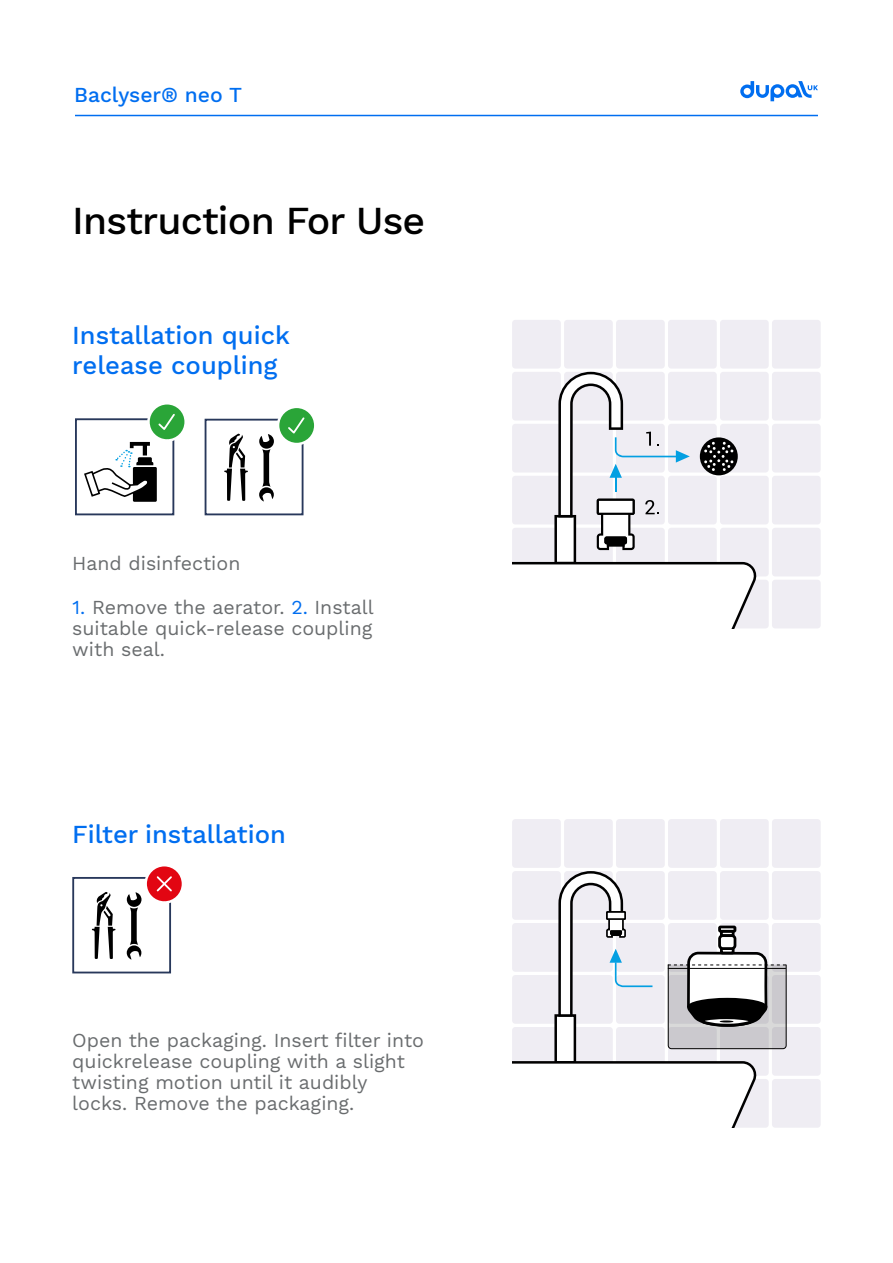
<style>
.page{position:relative;width:893px;height:1263px;background:#fff}
.page>*{position:absolute;margin:0;border:0;box-sizing:border-box;transform-origin:0 0}
.t1{font:500 39px "Work Sans";letter-spacing:-.02em;color:#000}
.t2{font:500 25.5px/30px "Work Sans";color:#006ef0}
.t3{font:500 21px "Work Sans";color:#006ef0}
.t4{font:19.5px/21px "Work Sans";color:#696c6e;text-align:justify}
.s1{color:#006ef0}
</style>
<div class="page">
<hr style="left:75px;top:115px;width:743px;height:1px;background:#006ef0">
<svg style="left:740px;top:81px;width:78px;height:20px"></svg>
<div style="left:512px;top:320px;width:49px;height:49px;background:#efedf3;border-radius:3px"></div>
<div style="left:564px;top:320px;width:49px;height:49px;background:#efedf3;border-radius:3px"></div>
<div style="left:616px;top:320px;width:49px;height:49px;background:#efedf3;border-radius:3px"></div>
<div style="left:668px;top:320px;width:49px;height:49px;background:#efedf3;border-radius:3px"></div>
<div style="left:720px;top:320px;width:49px;height:49px;background:#efedf3;border-radius:3px"></div>
<div style="left:720px;top:372px;width:49px;height:48px;background:#efedf3;border-radius:3px"></div>
<div style="left:720px;top:424px;width:49px;height:48px;background:#efedf3;border-radius:3px"></div>
<div style="left:720px;top:476px;width:49px;height:48px;background:#efedf3;border-radius:3px"></div>
<div style="left:720px;top:528px;width:49px;height:48px;background:#efedf3;border-radius:3px"></div>
<div style="left:720px;top:580px;width:49px;height:48px;background:#efedf3;border-radius:3px"></div>
<div style="left:772px;top:320px;width:49px;height:49px;background:#efedf3;border-radius:3px"></div>
<div style="left:772px;top:372px;width:49px;height:48px;background:#efedf3;border-radius:3px"></div>
<div style="left:772px;top:424px;width:49px;height:48px;background:#efedf3;border-radius:3px"></div>
<div style="left:772px;top:476px;width:49px;height:48px;background:#efedf3;border-radius:3px"></div>
<div style="left:772px;top:528px;width:49px;height:48px;background:#efedf3;border-radius:3px"></div>
<div style="left:772px;top:580px;width:49px;height:48px;background:#efedf3;border-radius:3px"></div>
<svg style="left:512px;top:372px;width:245px;height:256px"></svg>
<div style="left:512px;top:819px;width:49px;height:49px;background:#efedf3;border-radius:3px"></div>
<div style="left:512px;top:871px;width:49px;height:49px;background:#efedf3;border-radius:3px"></div>
<div style="left:512px;top:923px;width:49px;height:49px;background:#efedf3;border-radius:3px"></div>
<div style="left:512px;top:975px;width:49px;height:49px;background:#efedf3;border-radius:3px"></div>
<div style="left:512px;top:1027px;width:49px;height:49px;background:#efedf3;border-radius:3px"></div>
<div style="left:564px;top:819px;width:49px;height:49px;background:#efedf3;border-radius:3px"></div>
<div style="left:564px;top:975px;width:49px;height:49px;background:#efedf3;border-radius:3px"></div>
<div style="left:564px;top:1027px;width:49px;height:49px;background:#efedf3;border-radius:3px"></div>
<div style="left:616px;top:819px;width:49px;height:49px;background:#efedf3;border-radius:3px"></div>
<div style="left:616px;top:871px;width:49px;height:49px;background:#efedf3;border-radius:3px"></div>
<div style="left:616px;top:923px;width:49px;height:49px;background:#efedf3;border-radius:3px"></div>
<div style="left:616px;top:975px;width:49px;height:49px;background:#efedf3;border-radius:3px"></div>
<div style="left:616px;top:1027px;width:49px;height:49px;background:#efedf3;border-radius:3px"></div>
<div style="left:668px;top:1027px;width:49px;height:49px;background:#efedf3;border-radius:3px"></div>
<div style="left:720px;top:1027px;width:49px;height:49px;background:#efedf3;border-radius:3px"></div>
<div style="left:720px;top:1079px;width:49px;height:49px;background:#efedf3;border-radius:3px"></div>
<div style="left:772px;top:819px;width:49px;height:49px;background:#efedf3;border-radius:3px"></div>
<div style="left:772px;top:871px;width:49px;height:49px;background:#efedf3;border-radius:3px"></div>
<div style="left:772px;top:923px;width:49px;height:49px;background:#efedf3;border-radius:3px"></div>
<div style="left:772px;top:975px;width:49px;height:49px;background:#efedf3;border-radius:3px"></div>
<div style="left:772px;top:1027px;width:49px;height:49px;background:#efedf3;border-radius:3px"></div>
<div style="left:772px;top:1079px;width:49px;height:49px;background:#efedf3;border-radius:3px"></div>
<div style="left:556px;top:1015px;width:19px;height:47px;background:#fff"></div>
<div style="left:554px;top:1014px;width:22px;height:49px;border:3px solid #000"></div>
<svg style="left:557px;top:871px;width:96px;height:147px"></svg>
<svg style="left:667px;top:819px;width:120px;height:230px"></svg>
<svg style="left:512px;top:1061px;width:245px;height:67px"></svg>
<div style="left:75px;top:418px;width:99px;height:97px;border:2px solid #28385b"></div>
<svg style="left:84px;top:442px;width:73px;height:60px"></svg>
<svg style="left:147px;top:402px;width:40px;height:40px"></svg>
<svg style="left:157px;top:412px;width:20px;height:20px"></svg>
<div style="left:205px;top:419px;width:98px;height:96px;border:2px solid #28385b"></div>
<svg style="left:259px;top:434px;width:15px;height:67px"></svg>
<svg style="left:224px;top:433px;width:24px;height:68px"></svg>
<svg style="left:277px;top:406px;width:39px;height:39px"></svg>
<svg style="left:286px;top:416px;width:20px;height:19px"></svg>
<div style="left:72px;top:877px;width:99px;height:96px;border:2px solid #28385b"></div>
<svg style="left:127px;top:892px;width:15px;height:68px"></svg>
<svg style="left:92px;top:892px;width:23px;height:67px"></svg>
<svg style="left:144px;top:864px;width:40px;height:40px"></svg>
<svg style="left:155px;top:874px;width:19px;height:19px"></svg>
<p class="t3" style="left:74px;top:82px;width:169px">Baclyser® neo T</p>
<h1 class="t1" style="left:72px;top:198px;width:354px">Instruction For Use</h1>
<h2 class="t2" style="left:72px;top:321px;width:219px">Installation quick release coupling</h2>
<p class="t4" style="left:72px;top:554px;width:170px">Hand disinfection</p>
<p class="t4" style="left:72px;top:598px;width:303px"><span class="s1">1.</span> Remove the aerator. <span class="s1">2.</span> Install suitable quick-release coupling with seal.</p>
<h2 class="t2" style="left:72px;top:820px;width:215px">Filter installation</h2>
<p class="t4" style="left:72px;top:1031px;width:353px;text-align:left">Open the packaging. Insert filter into quickrelease coupling with a slight twisting motion until it audibly locks. Remove the packaging.</p>
</div>
